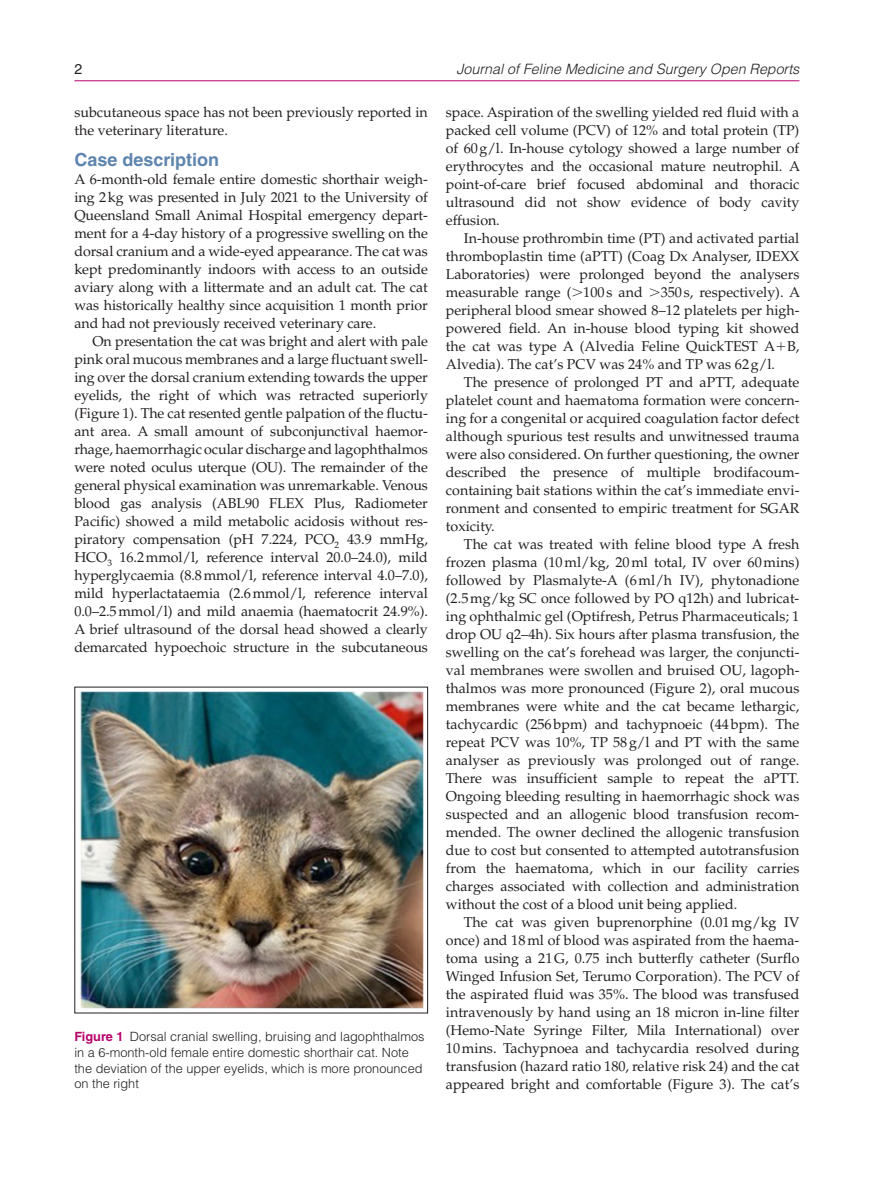
<style>
.page{position:relative;width:893px;height:1191px;background:#fff}
.page>*{position:absolute;margin:0;border:0;box-sizing:border-box;transform-origin:0 0}
.t1{font:700 18px "Helvetica LT Std";color:#5e85ae}
.t2{font:14.25px/18px "Palatino LT Std";color:#231f20;text-align:justify}
.t3{font:italic 300 14.25px "Helvetica LT Std";color:#231f20}
.t4{font:14.25px "Helvetica LT Std";color:#231f20}
.t5{font:300 12.75px/15.8px "Helvetica LT Std";color:#231f20}
.s1{font-weight:700;color:#b6036c}
</style>
<div class="page">
<hr style="left:74px;top:80px;width:725px;height:1px;background:#b6036c">
<img style="left:79px;top:691px;width:345px;height:318px">
<p class="t4" style="left:74px;top:61px;width:9px">2</p>
<p class="t3" style="left:456px;top:60px;width:344px">Journal of Feline Medicine and Surgery Open Reports</p>
<p class="t2" style="left:74px;top:103px;width:355px">subcutaneous space has not been previously reported in the veterinary literature.</p>
<p class="t1" style="left:74px;top:149px;width:146px">Case description</p>
<p class="t2" style="left:74px;top:171px;width:355px">A 6-month-old female entire domestic shorthair weigh&shy;ing 2kg was presented in July 2021 to the University of Queensland Small Animal Hospital emergency depart&shy;ment for a 4-day history of a progressive swelling on the dorsal cranium and a wide-eyed appearance. The cat was kept predominantly indoors with access to an outside aviary along with a littermate and an adult cat. The cat was historically healthy since acquisition 1 month prior and had not previously received veterinary care.</p>
<p class="t2" style="left:74px;top:333px;width:355px;text-indent:18px">On presentation the cat was bright and alert with pale pink oral mucous membranes and a large fluctuant swell&shy;ing over the dorsal cranium extending towards the upper eyelids, the right of which was retracted superiorly (Figure 1). The cat resented gentle palpation of the fluctu&shy;ant area. A small amount of subconjunctival haemor&shy;rhage, haemorrhagic ocular discharge and lagophthalmos were noted oculus uterque (OU). The remainder of the general physical examination was unremarkable. Venous blood gas analysis (ABL90 FLEX Plus, Radiometer Pacific) showed a mild metabolic acidosis without res&shy;piratory compensation (pH 7.224, PCO<sub>2</sub> 43.9 mmHg, HCO<sub>3</sub> 16.2mmol/l, reference interval 20.0–24.0), mild hyperglycaemia (8.8mmol/l, reference interval 4.0–7.0), mild hyperlactataemia (2.6mmol/l, reference interval 0.0–2.5mmol/l) and mild anaemia (haematocrit 24.9%).<br>A brief ultrasound of the dorsal head showed a clearly demarcated hypoechoic structure in the subcutaneous</p>
<p class="t2" style="left:446px;top:103px;width:356px">space. Aspiration of the swelling yielded red fluid with a packed cell volume (PCV) of 12% and total protein (TP) of 60g/l. In-house cytology showed a large number of erythrocytes and the occasional mature neutrophil. A point-of-care brief focused abdominal and thoracic ultrasound did not show evidence of body cavity effusion.</p>
<p class="t2" style="left:446px;top:229px;width:355px;text-indent:18px">In-house prothrombin time (PT) and activated partial thromboplastin time (aPTT) (Coag Dx Analyser, IDEXX Laboratories) were prolonged beyond the analysers measurable range ( 100s and</p>
<p class="t2" style="left:446px;top:283px;width:356px;text-indent:215px">350s, respectively). A peripheral blood smear showed 8–12 platelets per high&shy;powered field. An in-house blood typing kit showed the cat was type A (Alvedia Feline QuickTEST A B, Alvedia). The cat’s PCV was 24% and TP was 62g/l.</p>
<p class="t2" style="left:446px;top:373px;width:355px;text-indent:18px">The presence of prolonged PT and aPTT, adequate platelet count and haematoma formation were concern&shy;ing for a congenital or acquired coagulation factor defect although spurious test results and unwitnessed trauma were also considered. On further questioning, the owner described the presence of multiple brodifacoum&shy;containing bait stations within the cat’s immediate envi&shy;ronment and consented to empiric treatment for SGAR toxicity.</p>
<p class="t2" style="left:446px;top:535px;width:355px;text-indent:18px">The cat was treated with feline blood type A fresh frozen plasma (10ml/kg, 20ml total, IV over 60mins) followed by Plasmalyte-A (6ml/h IV), phytonadione (2.5mg/kg SC once followed by PO q12h) and lubricat&shy;ing ophthalmic gel (Optifresh, Petrus Pharmaceuticals; 1 drop OU q2–4h). Six hours after plasma transfusion, the swelling on the cat’s forehead was larger, the conjuncti&shy;val membranes were swollen and bruised OU, lagoph&shy;thalmos was more pronounced (Figure 2), oral mucous membranes were white and the cat became lethargic, tachycardic (256bpm) and tachypnoeic (44bpm). The repeat PCV was 10%, TP 58g/l and PT with the same analyser as previously was prolonged out of range.<br>There was insufficient sample to repeat the aPTT.<br>Ongoing bleeding resulting in haemorrhagic shock was suspected and an allogenic blood transfusion recom&shy;mended. The owner declined the allogenic transfusion due to cost but consented to attempted autotransfusion from the haematoma, which in our facility carries charges associated with collection and administration without the cost of a blood unit being applied.</p>
<p class="t2" style="left:446px;top:913px;width:355px;text-indent:18px">The cat was given buprenorphine (0.01mg/kg IV once) and 18ml of blood was aspirated from the haema&shy;toma using a 21G, 0.75 inch butterfly catheter (Surflo Winged Infusion Set, Terumo Corporation). The PCV of the aspirated fluid was 35%. The blood was transfused intravenously by hand using an 18 micron in-line filter (Hemo-Nate Syringe Filter, Mila International) over 10mins. Tachypnoea and tachycardia resolved during transfusion (hazard ratio 180, relative risk 24) and the cat appeared bright and comfortable (Figure 3). The cat’s</p>
<p class="t5" style="left:74px;top:1028px;width:352px"><span class="s1">Figure 1</span> Dorsal cranial swelling, bruising and lagophthalmos in a 6-month-old female entire domestic shorthair cat. Note the deviation of the upper eyelids, which is more pronounced on the right</p>
</div>
